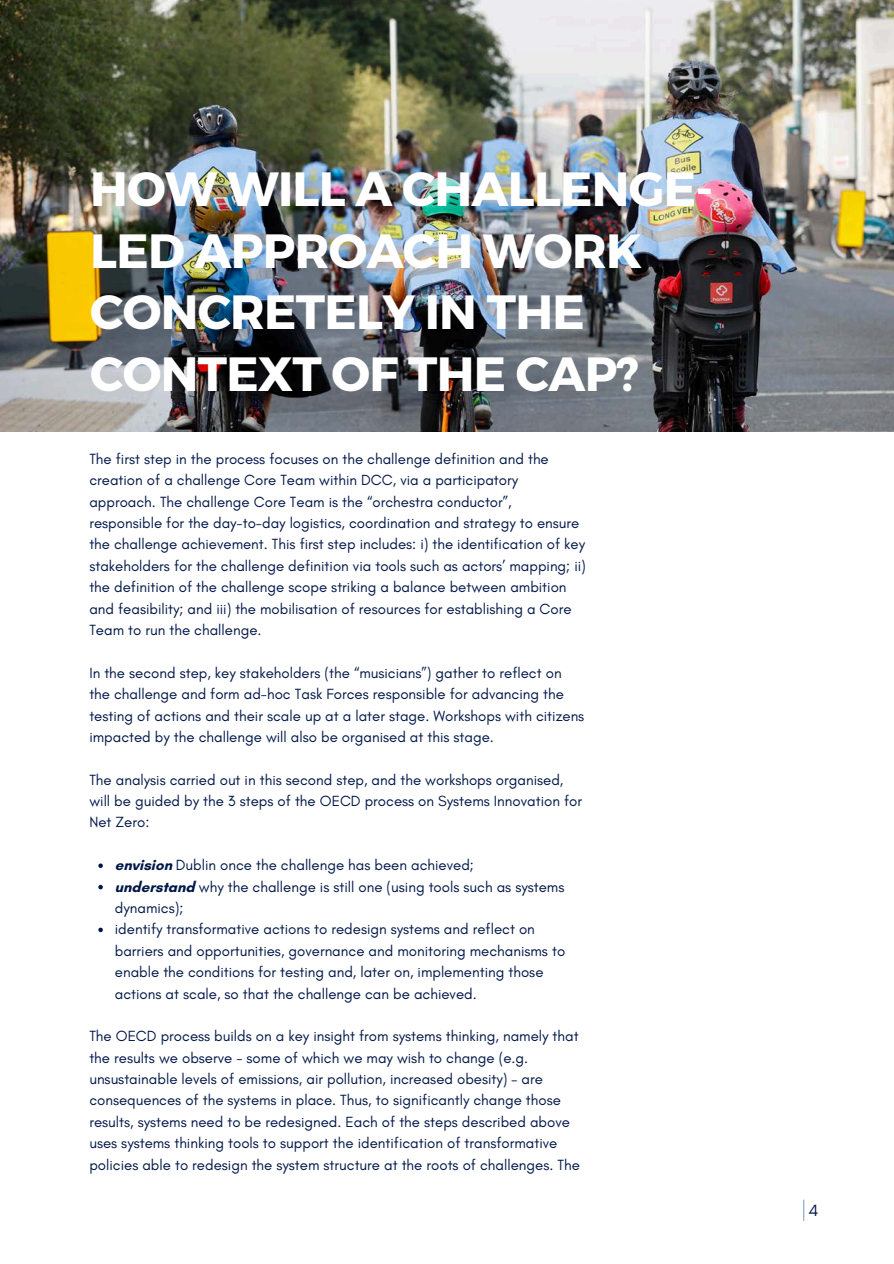
<style>
.page{position:relative;width:894px;height:1264px;background:#fff}
.page>*{position:absolute;margin:0;border:0;box-sizing:border-box;transform-origin:0 0}
.t1{font:700 48px/61.8px "Montserrat";letter-spacing:-.015em;color:#fff}
.t2{font:16.5px "Glacial Indifference";color:#001748}
.t3{font:15px/21.3px "Glacial Indifference";color:#001748}
.s1{font-weight:700}
</style>
<div class="page">
<img style="left:0;top:0;width:893px;height:431px">
<svg style="left:98px;top:863px;width:5px;height:5px"></svg>
<svg style="left:98px;top:884px;width:5px;height:5px"></svg>
<svg style="left:98px;top:927px;width:5px;height:5px"></svg>
<svg style="left:803px;top:1199px;width:1px;height:21px"></svg>
<h1 class="t1" style="left:90px;top:155px;width:624px">HOW WILL A CHALLENGE-<br>LED APPROACH WORK<br>CONCRETELY IN THE<br>CONTEXT OF THE CAP?</h1>
<p class="t3" style="left:89px;top:448px;width:498px">The first step in the process focuses on the challenge definition and the creation of a challenge Core Team within DCC, via a participatory approach. The challenge Core Team is the “orchestra conductor”, responsible for the day-to-day logistics, coordination and strategy to ensure the challenge achievement. This first step includes: i) the identification of key stakeholders for the challenge definition via tools such as actors’ mapping; ii) the definition of the challenge scope striking a balance between ambition and feasibility; and iii) the mobilisation of resources for establishing a Core Team to run the challenge.</p>
<p class="t3" style="left:89px;top:662px;width:496px">In the second step, key stakeholders (the “musicians”) gather to reflect on the challenge and form ad-hoc Task Forces responsible for advancing the testing of actions and their scale up at a later stage. Workshops with citizens impacted by the challenge will also be organised at this stage.</p>
<p class="t3" style="left:89px;top:768px;width:494px">The analysis carried out in this second step, and the workshops organised, will be guided by the 3 steps of the OECD process on Systems Innovation for<br>Net Zero:</p>
<p class="t3" style="left:115px;top:854px;width:360px"><span class="s1">envision</span> Dublin once the challenge has been achieved;</p>
<p class="t3" style="left:115px;top:875px;width:451px"><span class="s1">understand</span> why the challenge is still one (using tools such as systems dynamics);</p>
<p class="t3" style="left:115px;top:918px;width:452px">identify transformative actions to redesign systems and reflect on barriers and opportunities, governance and monitoring mechanisms to enable the conditions for testing and, later on, implementing those actions at scale, so that the challenge can be achieved.</p>
<p class="t3" style="left:89px;top:1025px;width:492px">The OECD process builds on a key insight from systems thinking, namely that the results we observe - some of which we may wish to change (e.g. unsustainable levels of emissions, air pollution, increased obesity) – are consequences of the systems in place. Thus, to significantly change those results, systems need to be redesigned. Each of the steps described above uses systems thinking tools to support the identification of transformative policies able to redesign the system structure at the roots of challenges. The</p>
<p class="t2" style="left:808px;top:1200px;width:11px">4</p>
</div>
